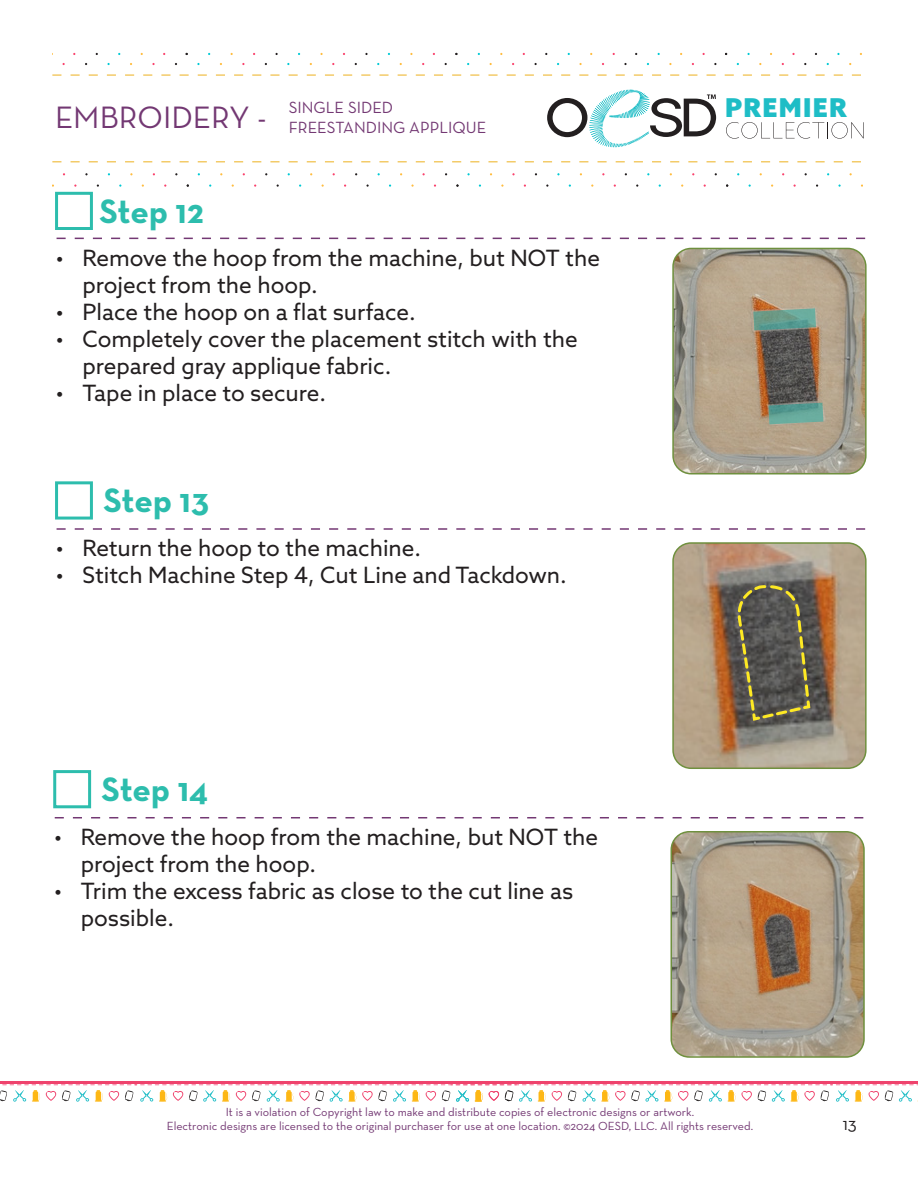
<style>
.page{position:relative;width:918px;height:1188px;background:#fff}
.page>*{position:absolute;margin:0;border:0;box-sizing:border-box;transform-origin:0 0}
.t1{font:700 34.5px "Neutra Text";letter-spacing:-.005em;color:#2dbdad}
.t2{font:31.5px "Neutra Text";color:#733873}
.t3{font:900 25.95px "Azo Sans";letter-spacing:.05em;color:#1ebdc6}
.t4{font:22.5px/27px "Azo Sans";color:#231f20}
.t5{font:18px "Neutra Text";color:#231f20}
.t6{font:16.5px/19.8px "Neutra Text";color:#733873}
.t7{font:12px "Neutra Text";color:#733873}
</style>
<div class="page">
<svg style="left:52px;top:74px;width:809px;height:2px"></svg>
<svg style="left:52px;top:161px;width:809px;height:2px"></svg>
<svg style="left:547px;top:89px;width:170px;height:59px"></svg>
<svg style="left:726px;top:122px;width:122px;height:17px"></svg>
<svg style="left:851px;top:122px;width:13px;height:17px"></svg>
<hr style="left:451px;top:1081px;width:381px;height:2px;background:#ef436d">
<hr style="left:831px;top:1081px;width:87px;height:2px;background:#ef436d">
<svg style="left:827px;top:1084px;width:91px;height:18px"></svg>
<hr style="left:0;top:1081px;width:137px;height:2px;background:#ef436d">
<hr style="left:135px;top:1081px;width:381px;height:2px;background:#ef436d">
<svg style="left:0;top:1084px;width:442px;height:18px"></svg>
<svg style="left:442px;top:1084px;width:385px;height:18px"></svg>
<div style="left:55px;top:192px;width:38px;height:38px;border:3px solid #2dbdad"></div>
<div style="left:55px;top:481px;width:38px;height:39px;border:3px solid #2dbdad"></div>
<svg style="left:57px;top:238px;width:808px;height:1px"></svg>
<img style="left:675px;top:248px;width:189px;height:226px">
<div style="left:672px;top:248px;width:195px;height:226px;border:2px solid #6f903e;border-radius:18px"></div>
<svg style="left:57px;top:528px;width:808px;height:2px"></svg>
<img style="left:675px;top:545px;width:189px;height:221px">
<div style="left:672px;top:542px;width:195px;height:227px;border:2px solid #6f903e;border-radius:18px"></div>
<div style="left:53px;top:770px;width:38px;height:38px;border:3px solid #2dbdad"></div>
<svg style="left:55px;top:817px;width:808px;height:1px"></svg>
<img style="left:671px;top:832px;width:191px;height:225px">
<div style="left:671px;top:831px;width:194px;height:227px;border:2px solid #6f903e;border-radius:18px"></div>
<svg style="left:753px;top:308px;width:63px;height:22px"></svg>
<svg style="left:768px;top:403px;width:55px;height:21px"></svg>
<svg style="left:736px;top:583px;width:76px;height:140px;background:#605d4d"></svg>
<p class="t2" style="left:55px;top:98px;width:213px">EMBROIDERY -</p>
<p class="t6" style="left:289px;top:97px;width:199px">SINGLE SIDED<br>FREESTANDING APPLIQUE</p>
<p class="t1" style="left:99px;top:189px;width:106px">Step 12</p>
<p class="t4" style="left:82px;top:244px;width:519px;text-indent:-27px">• Remove the hoop from the machine, but NOT the project from the hoop.</p>
<p class="t4" style="left:56px;top:298px;width:362px">• Place the hoop on a flat surface.</p>
<p class="t4" style="left:82px;top:325px;width:497px;text-indent:-27px">• Completely cover the placement stitch with the prepared gray applique fabric.</p>
<p class="t4" style="left:56px;top:379px;width:272px">• Tape in place to secure.</p>
<p class="t1" style="left:103px;top:479px;width:107px">Step 13</p>
<p class="t4" style="left:56px;top:534px;width:367px">• Return the hoop to the machine.</p>
<p class="t4" style="left:56px;top:561px;width:513px">• Stitch Machine Step 4, Cut Line and Tackdown.</p>
<p class="t1" style="left:102px;top:768px;width:108px">Step 14</p>
<p class="t4" style="left:81px;top:823px;width:519px;text-indent:-27px">• Remove the hoop from the machine, but NOT the project from the hoop.</p>
<p class="t4" style="left:81px;top:877px;width:494px;text-indent:-27px">• Trim the excess fabric as close to the cut line as possible.</p>
<p class="t3" style="left:725px;top:91px;width:123px">PREMIER</p>
<p class="t7" style="left:226px;top:1105px;width:470px">It is a violation of Copyright law to make and distribute copies of electronic designs or artwork.</p>
<p class="t7" style="left:167px;top:1119px;width:588px">Electronic designs are licensed to the original purchaser for use at one location. ©2024 OESD, LLC. All rights reserved.</p>
<p class="t5" style="left:843px;top:1113px;width:16px">13</p>
</div>
